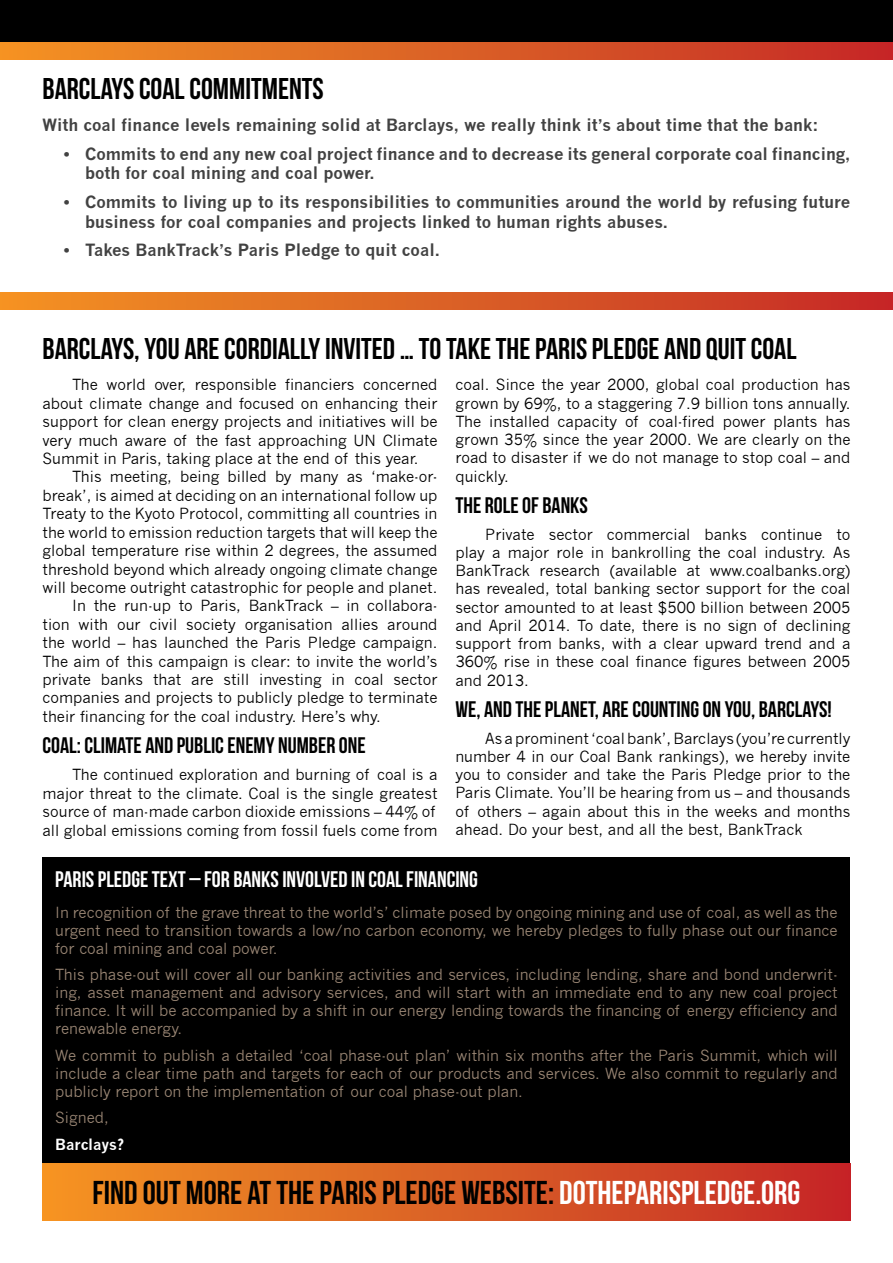
<style>
.page{position:relative;width:893px;height:1263px;background:#fff}
.page>*{position:absolute;margin:0;border:0;box-sizing:border-box;transform-origin:0 0}
.t1{font:33px "Bebas Neue";color:#000}
.t2{font:30px "Bebas Neue";color:#000}
.t3{font:22.5px "Bebas Neue";color:#000}
.t4{font:22.5px "Bebas Neue";color:#fff}
.t5{font:700 16.5px/19.8px "News Gothic";color:#424242}
.t6{font:15px/18.3px "News Gothic";color:#000;text-align:justify}
.t7{font:15px/18px "News Gothic";color:#9a8674;text-align:justify}
.t8{font:700 15px "News Gothic";color:#fff}
.s1{color:#fff}
</style>
<div class="page">
<div style="left:0;top:0;width:893px;height:43px;background:#000"></div>
<div style="left:0;top:43px;width:893px;height:16px;background:linear-gradient(to right,#f39423,#c42a27)"></div>
<div style="left:0;top:293px;width:893px;height:16px;background:linear-gradient(to right,#f39423,#c42a27)"></div>
<div style="left:43px;top:857px;width:807px;height:306px;background:#000"></div>
<div style="left:43px;top:1163px;width:807px;height:57px;background:linear-gradient(to right,#f39623,#c42827)"></div>
<h2 class="t2" style="left:43px;top:72px;width:281px">BARCLAYS COAL COMMITMENTS</h2>
<p class="t5" style="left:43px;top:115px;width:778px">With coal finance levels remaining solid at Barclays, we really think it’s about time that the bank:</p>
<p class="t5" style="left:85px;top:143px;width:767px;text-indent:-21px">• Commits to end any new coal project finance and to decrease its general corporate coal financing, both for coal mining and coal power.</p>
<p class="t5" style="left:85px;top:191px;width:767px;text-indent:-21px">• Commits to living up to its responsibilities to communities around the world by refusing future business for coal companies and projects linked to human rights abuses.</p>
<p class="t5" style="left:64px;top:240px;width:378px">• Takes BankTrack’s Paris Pledge to quit coal.</p>
<h2 class="t2" style="left:43px;top:333px;width:756px">BARCLAYS, YOU ARE CORDIALLY INVITED … TO TAKE THE PARIS PLEDGE AND QUIT COAL</h2>
<p class="t6" style="left:43px;top:376px;width:396px;text-indent:30px">The world over, responsible financiers concerned about climate change and focused on enhancing their support for clean energy projects and initiatives will be very much aware of the fast approaching UN Climate Summit in Paris, taking place at the end of this year.</p>
<p class="t6" style="left:72px;top:468px;width:367px">This meeting, being billed by many as ‘make-or-</p>
<p class="t6" style="left:43px;top:486px;width:396px">break’, is aimed at deciding on an international follow up</p>
<p class="t6" style="left:43px;top:505px;width:396px">Treaty to the Kyoto Protocol, committing all countries in</p>
<p class="t6" style="left:43px;top:523px;width:396px">the world to emission reduction targets that will keep the</p>
<p class="t6" style="left:43px;top:542px;width:396px">global temperature rise within 2 degrees, the assumed</p>
<p class="t6" style="left:43px;top:560px;width:396px">threshold beyond which already ongoing climate change</p>
<p class="t6" style="left:43px;top:578px;width:396px">will become outright catastrophic for people and planet.</p>
<p class="t6" style="left:72px;top:597px;width:367px">In the run-up to Paris, BankTrack – in collabora-</p>
<p class="t6" style="left:43px;top:615px;width:396px">tion with our civil society organisation allies around</p>
<p class="t6" style="left:43px;top:634px;width:396px">the world – has launched the Paris Pledge campaign.</p>
<p class="t6" style="left:43px;top:652px;width:396px">The aim of this campaign is clear: to invite the world’s</p>
<p class="t6" style="left:43px;top:670px;width:396px">private banks that are still investing in coal sector</p>
<p class="t6" style="left:43px;top:689px;width:396px">companies and projects to publicly pledge to terminate</p>
<p class="t6" style="left:43px;top:707px;width:340px">their financing for the coal industry. Here’s why.</p>
<h3 class="t3" style="left:43px;top:733px;width:325px">COAL: CLIMATE AND PUBLIC ENEMY NUMBER ONE</h3>
<p class="t6" style="left:43px;top:766px;width:396px;text-align:left;text-indent:30px">The continued exploration and burning of coal is a major threat to the climate. Coal is the single greatest source of man-made carbon dioxide emissions – 44% of all global emissions coming from fossil fuels come from</p>
<p class="t6" style="left:455px;top:376px;width:396px">coal. Since the year 2000, global coal production has grown by 69%, to a staggering 7.9 billion tons annually.<br>The installed capacity of coal-fired power plants has grown 35% since the year 2000. We are clearly on the road to disaster if we do not manage to stop coal – and quickly.</p>
<h3 class="t3" style="left:455px;top:493px;width:133px">THE ROLE OF BANKS</h3>
<p class="t6" style="left:455px;top:525px;width:396px;text-indent:30px">Private sector commercial banks continue to play a major role in bankrolling the coal industry. As BankTrack research (available at www.coalbanks.org) has revealed, total banking sector support for the coal sector amounted to at least $500 billion between 2005 and April 2014. To date, there is no sign of declining support from banks, with a clear upward trend and a 360% rise in these coal finance figures between 2005 and 2013.</p>
<h3 class="t3" style="left:455px;top:697px;width:378px">WE, AND THE PLANET, ARE COUNTING ON YOU, BARCLAYS!</h3>
<p class="t6" style="left:455px;top:729px;width:396px;text-indent:30px">As a prominent ‘coal bank’, Barclays (you’re currently number 4 in our Coal Bank rankings), we hereby invite you to consider and take the Paris Pledge prior to the Paris Climate. You’ll be hearing from us – and thousands of others – again about this in the weeks and months ahead. Do your best, and all the best, BankTrack</p>
<h3 class="t4" style="left:55px;top:867px;width:424px">PARIS PLEDGE TEXT – FOR BANKS INVOLVED IN COAL FINANCING</h3>
<p class="t7" style="left:55px;top:903px;width:784px">In recognition of the grave threat to the world’s’ climate posed by ongoing mining and use of coal, as well as the urgent need to transition towards a low/no carbon economy, we hereby pledges to fully phase out our finance for coal mining and coal power.</p>
<p class="t7" style="left:55px;top:966px;width:784px">This phase-out will cover all our banking activities and services, including lending, share and bond underwrit&shy;ing, asset management and advisory services, and will start with an immediate end to any new coal project finance. It will be accompanied by a shift in our energy lending towards the financing of energy efficiency and renewable energy.</p>
<p class="t7" style="left:55px;top:1046px;width:784px">We commit to publish a detailed ‘coal phase-out plan’ within six months after the Paris Summit, which will include a clear time path and targets for each of our products and services. We also commit to regularly and publicly report on the implementation of our coal phase-out plan.</p>
<p class="t7" style="left:55px;top:1109px;width:55px">Signed,</p>
<p class="t8" style="left:55px;top:1135px;width:70px">Barclays?</p>
<h1 class="t1" style="left:93px;top:1174px;width:709px">FIND OUT MORE AT THE PARIS PLEDGE WEBSITE: <span class="s1">DOTHEPARISPLEDGE.ORG</span></h1>
</div>
